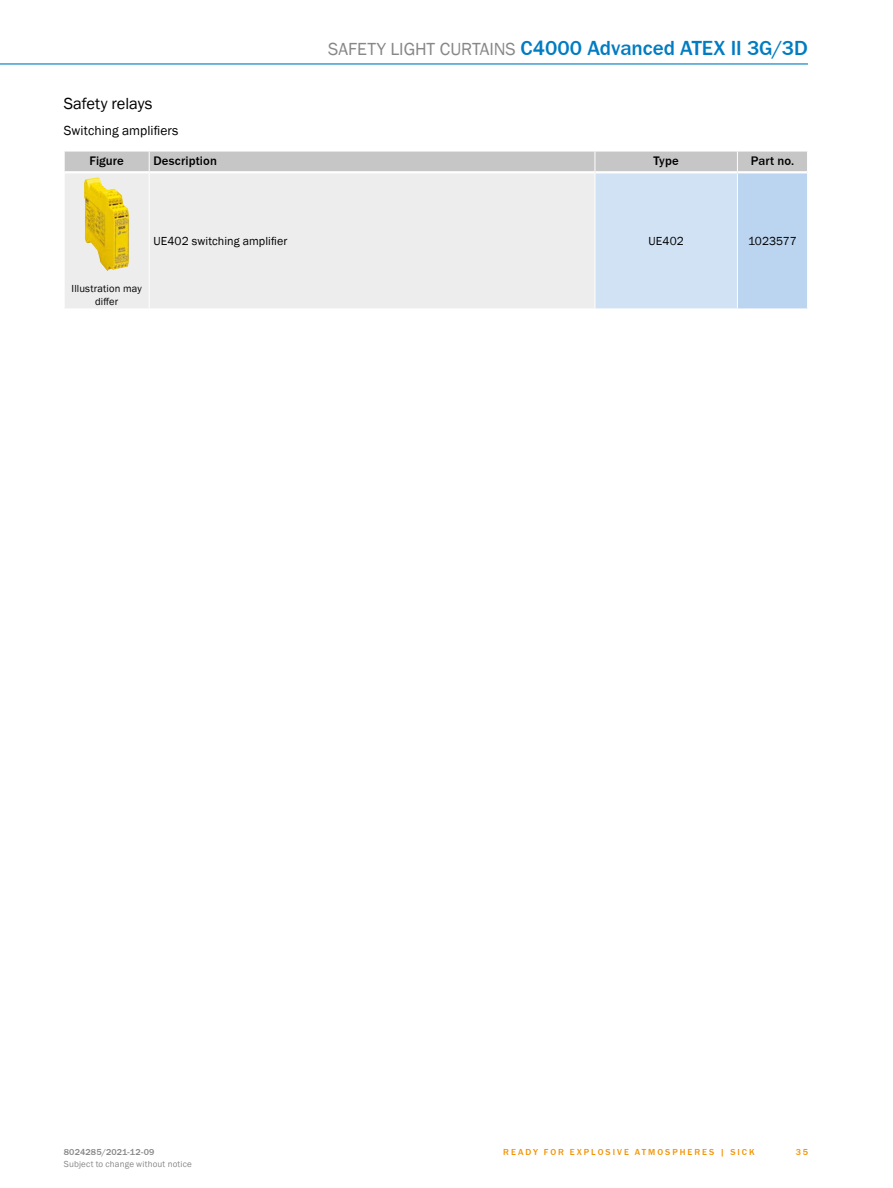
<style>
.page{position:relative;width:893px;height:1188px;background:#fff}
.page>*{position:absolute;margin:0;border:0;box-sizing:border-box;transform-origin:0 0}
.t1{font:500 21px "SICK Franklin";color:#007cc2}
.t2{font:18px "SICK Franklin";letter-spacing:.005em;color:#878787}
.t3{font:16.5px "SICK Franklin";color:#000}
.t4{font:13.5px "SICK Franklin";letter-spacing:.005em;color:#000}
.t5{font:500 12.75px "SICK Franklin";letter-spacing:.01em;color:#000}
.t6{font:12px "SICK Franklin";letter-spacing:.005em;color:#000}
.t7{font:10.5px/12.6px "SICK Franklin";letter-spacing:.015em;color:#000;text-align:center}
.t8{font:500 9px "SICK Franklin";letter-spacing:.225em;color:#f39200}
.t9{font:9px "SICK Franklin";letter-spacing:.02em;color:#878787}
.t10{font:500 9px "SICK Franklin";letter-spacing:.02em;color:#878787}
.s1{font-weight:400;font-size:18px;color:#878787}
</style>
<div class="page">
<hr style="left:0;top:63px;width:808px;height:2px;background:#007cc2">
<div style="left:65px;top:173px;width:529px;height:135px;background:#ededed"></div>
<div style="left:595px;top:172px;width:142px;height:137px;background:#d2e2f5"></div>
<div style="left:737px;top:172px;width:71px;height:137px;background:#bbd4ef"></div>
<hr style="left:595px;top:171px;width:142px;height:2px;background:#fff">
<svg style="left:64px;top:151px;width:743px;height:21px"></svg>
<hr style="left:737px;top:171px;width:70px;height:2px;background:#fff">
<hr style="left:149px;top:173px;width:1px;height:136px;background:#fff">
<hr style="left:737px;top:173px;width:1px;height:136px;background:#fff">
<hr style="left:807px;top:172px;width:1px;height:137px;background:#fff">
<hr style="left:595px;top:172px;width:1px;height:137px;background:#fff">
<img style="left:84px;top:177px;width:45px;height:94px">
<h2 class="t2" style="left:328px;top:38px;width:122px">Safety lig ht curtain</h2>
<h1 class="t1" style="left:506px;top:35px;width:187px"><span class="s1">s</span> C4000 Advanced ATEX</h1>
<h1 class="t1" style="left:731px;top:35px;width:76px">II 3G/3D</h1>
<h3 class="t3" style="left:64px;top:93px;width:90px">Safety relays</h3>
<h3 class="t4" style="left:64px;top:122px;width:116px">Switching amplifiers</h3>
<h3 class="t5" style="left:89px;top:152px;width:36px">Figure</h3>
<h3 class="t5" style="left:153px;top:152px;width:65px">Description</h3>
<h3 class="t5" style="left:653px;top:152px;width:27px">Type</h3>
<h3 class="t5" style="left:751px;top:152px;width:45px">Part no.</h3>
<h3 class="t6" style="left:153px;top:234px;width:135px">UE402 switching amplifier</h3>
<h3 class="t6" style="left:648px;top:234px;width:37px">UE402</h3>
<h3 class="t6" style="left:748px;top:234px;width:50px">1023577</h3>
<p class="t7" style="left:72px;top:282px;width:72px">Illustration may differ</p>
<p class="t10" style="left:64px;top:1146px;width:92px">8024285/2021-12-09</p>
<p class="t8" style="left:503px;top:1146px;width:253px">Ready for explos ive atmos pher es | SI CK</p>
<p class="t9" style="left:64px;top:1159px;width:130px">Subject to change without notice</p>
<p class="t8" style="left:796px;top:1146px;width:14px">35</p>
</div>
